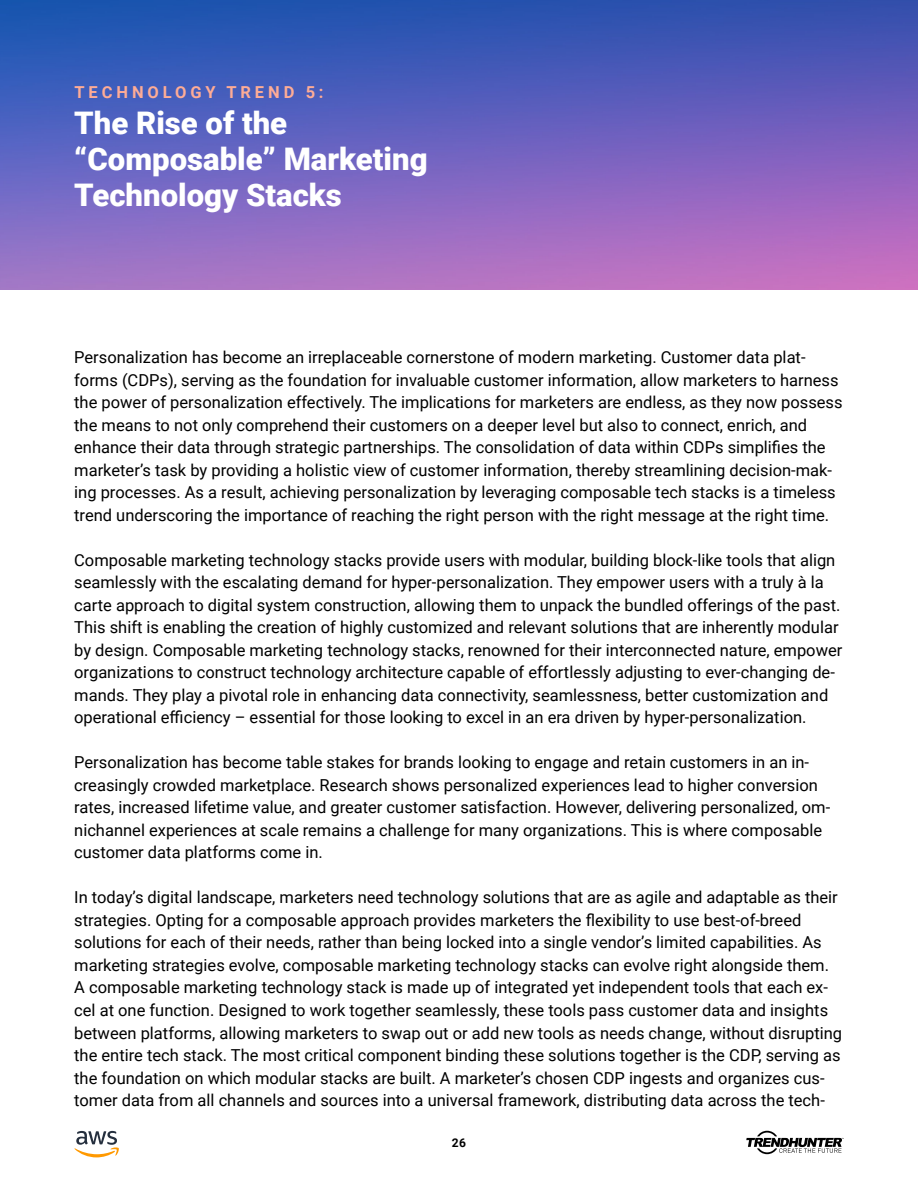
<style>
.page{position:relative;width:918px;height:1188px;background:#fff}
.page>*{position:absolute;margin:0;border:0;box-sizing:border-box;transform-origin:0 0}
.t1{font:900 31.2px/36px "Roboto";color:#fff}
.t2{font:16.5px/22.5px "Roboto";color:#000}
.t3{font:700 16.5px "Roboto";letter-spacing:.235em;color:#feac96}
.t4{font:700 12px "Roboto";color:#000}
</style>
<div class="page">
<svg style="left:746px;top:1131px;width:98px;height:23px"></svg>
<img style="left:0;top:0;width:918px;height:289px">
<svg style="left:74px;top:1131px;width:45px;height:26px"></svg>
<p class="t3" style="left:75px;top:80px;width:250px">TECHNOLOGY TREND 5:</p>
<h1 class="t1" style="left:74px;top:103px;width:355px">The Rise of the “Composable” Marketing<br>Technology Stacks</h1>
<p class="t2" style="left:74px;top:346px;width:770px">Personalization has become an irreplaceable cornerstone of modern marketing. Customer data plat&shy;forms (CDPs), serving as the foundation for invaluable customer information, allow marketers to harness the power of personalization effectively. The implications for marketers are endless, as they now possess the means to not only comprehend their customers on a deeper level but also to connect, enrich, and enhance their data through strategic partnerships. The consolidation of data within CDPs simplifies the marketer’s task by providing a holistic view of customer information, thereby streamlining decision-mak&shy;ing processes. As a result, achieving personalization by leveraging composable tech stacks is a timeless trend underscoring the importance of reaching the right person with the right message at the right time.</p>
<p class="t2" style="left:74px;top:548px;width:770px">Composable marketing technology stacks provide users with modular, building block-like tools that align seamlessly with the escalating demand for hyper-personalization. They empower users with a truly à la carte approach to digital system construction, allowing them to unpack the bundled offerings of the past.<br>This shift is enabling the creation of highly customized and relevant solutions that are inherently modular by design. Composable marketing technology stacks, renowned for their interconnected nature, empower organizations to construct technology architecture capable of effortlessly adjusting to ever-changing de&shy;mands. They play a pivotal role in enhancing data connectivity, seamlessness, better customization and operational efficiency – essential for those looking to excel in an era driven by hyper-personalization.</p>
<p class="t2" style="left:74px;top:751px;width:758px">Personalization has become table stakes for brands looking to engage and retain customers in an in&shy;creasingly crowded marketplace. Research shows personalized experiences lead to higher conversion rates, increased lifetime value, and greater customer satisfaction. However, delivering personalized, om&shy;nichannel experiences at scale remains a challenge for many organizations. This is where composable customer data platforms come in.</p>
<p class="t2" style="left:74px;top:886px;width:769px">In today’s digital landscape, marketers need technology solutions that are as agile and adaptable as their strategies. Opting for a composable approach provides marketers the flexibility to use best-of-breed solutions for each of their needs, rather than being locked into a single vendor’s limited capabilities. As marketing strategies evolve, composable marketing technology stacks can evolve right alongside them.<br>A composable marketing technology stack is made up of integrated yet independent tools that each ex&shy;cel at one function. Designed to work together seamlessly, these tools pass customer data and insights between platforms, allowing marketers to swap out or add new tools as needs change, without disrupting the entire tech stack. The most critical component binding these solutions together is the CDP, serving as the foundation on which modular stacks are built. A marketer’s chosen CDP ingests and organizes cus&shy;tomer data from all channels and sources into a universal framework, distributing data across the tech-</p>
<p class="t4" style="left:452px;top:1134px;width:16px">26</p>
</div>
